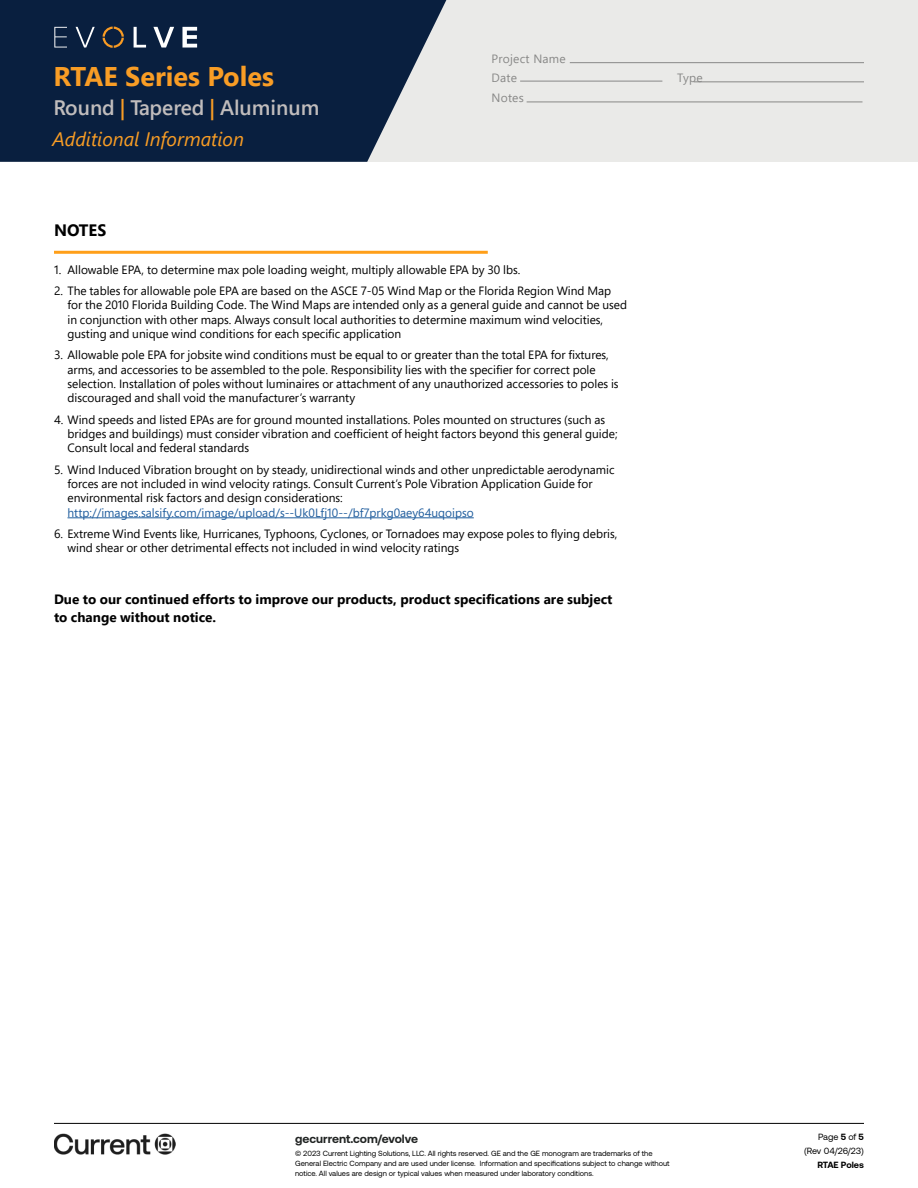
<style>
.page{position:relative;width:918px;height:1188px;background:#fff}
.page>*{position:absolute;margin:0;border:0;box-sizing:border-box;transform-origin:0 0}
.t1{font:700 27px "Segoe UI";color:#f99d25}
.t2{font:600 21px "Segoe Pro";color:#c0bcbc}
.t3{font:italic 19.5px "Segoe UI";color:#f99d25}
.t4{font:700 16.5px "Segoe Pro";color:#000}
.t5{font:700 13.5px/18px "Segoe Pro";color:#000}
.t6{font:12px/14.4px "Segoe Pro";color:#000}
.t7{font:12px "Segoe Pro";color:#215e9e}
.t8{font:12px/19.5px "Segoe UI";letter-spacing:.02em;color:#888887}
.t9{font:700 12px "Aeonik";color:#202322}
.t10{font:12px "Segoe UI";color:#909191}
.t11{font:9px/14.1px "Aeonik";color:#000;text-align:right}
.t12{font:700 9px "Aeonik";letter-spacing:-.005em;color:#000}
.t13{font:7.5px/9.8px "Aeonik";color:#000}
.s1{color:#f99d25}
.s2{font-weight:700}
</style>
<div class="page">
<hr style="left:54px;top:251px;width:434px;height:3px;background:#ff9f19">
<hr style="left:68px;top:517px;width:406px;height:1px;background:#215e9e">
<hr style="left:54px;top:1123px;width:810px;height:1px;background:#000">
<img style="left:54px;top:1133px;width:122px;height:22px">
<div style="left:0;top:0;width:918px;height:162px;background:#eaeae8"></div>
<hr style="left:570px;top:62px;width:294px;height:1px;background:#888887">
<hr style="left:520px;top:81px;width:142px;height:1px;background:#888887">
<hr style="left:694px;top:81px;width:170px;height:1px;background:#888887">
<hr style="left:527px;top:102px;width:335px;height:1px;background:#888887">
<svg style="left:0;top:0;width:446px;height:162px;background:#1d314e"></svg>
<svg style="left:54px;top:27px;width:13px;height:21px"></svg>
<svg style="left:76px;top:27px;width:19px;height:21px"></svg>
<svg style="left:134px;top:27px;width:12px;height:21px"></svg>
<svg style="left:153px;top:27px;width:21px;height:21px"></svg>
<svg style="left:182px;top:27px;width:15px;height:21px"></svg>
<svg style="left:103px;top:27px;width:21px;height:21px"></svg>
<h1 class="t1" style="left:53px;top:61px;width:222px">RTAE Series Poles</h1>
<h2 class="t2" style="left:53px;top:93px;width:267px">Round <span class="s1">|</span> Tapered <span class="s1">|</span> Aluminum</h2>
<h3 class="t3" style="left:52px;top:128px;width:193px">Additional Information</h3>
<p class="t8" style="left:492px;top:49px;width:76px">Project Name<br>Date</p>
<p class="t10" style="left:493px;top:84px;width:27px">Date</p>
<p class="t8" style="left:492px;top:88px;width:34px">Notes</p>
<h3 class="t4" style="left:54px;top:218px;width:54px">NOTES</h3>
<p class="t6" style="left:54px;top:262px;width:468px">1. Allowable EPA, to determine max pole loading weight, multiply allowable EPA by 30 lbs.</p>
<p class="t6" style="left:68px;top:283px;width:561px;text-indent:-14px">2. The tables for allowable pole EPA are based on the ASCE 7-05 Wind Map or the Florida Region Wind Map for the 2010 Florida Building Code. The Wind Maps are intended only as a general guide and cannot be used in conjunction with other maps. Always consult local authorities to determine maximum wind velocities, gusting and unique wind conditions for each specific application</p>
<p class="t6" style="left:68px;top:348px;width:553px;text-indent:-14px">3. Allowable pole EPA for jobsite wind conditions must be equal to or greater than the total EPA for fixtures, arms, and accessories to be assembled to the pole. Responsibility lies with the specifier for correct pole selection. Installation of poles without luminaires or attachment of any unauthorized accessories to poles is discouraged and shall void the manufacturer’s warranty</p>
<p class="t6" style="left:68px;top:412px;width:552px;text-indent:-14px">4. Wind speeds and listed EPAs are for ground mounted installations. Poles mounted on structures (such as bridges and buildings) must consider vibration and coefficient of height factors beyond this general guide;<br>Consult local and federal standards</p>
<p class="t6" style="left:68px;top:462px;width:549px;text-indent:-14px">5. Wind Induced Vibration brought on by steady, unidirectional winds and other unpredictable aerodynamic forces are not included in wind velocity ratings. Consult Current’s Pole Vibration Application Guide for environmental risk factors and design considerations:</p>
<p class="t7" style="left:68px;top:504px;width:408px">http://images.salsify.com/image/upload/s--Uk0Lfj10--/bf7prkg0aey64uqoipso</p>
<p class="t6" style="left:68px;top:526px;width:551px;text-indent:-14px">6. Extreme Wind Events like, Hurricanes, Typhoons, Cyclones, or Tornadoes may expose poles to flying debris, wind shear or other detrimental effects not included in wind velocity ratings</p>
<p class="t5" style="left:54px;top:590px;width:560px">Due to our continued efforts to improve our products, product specifications are subject to change without notice.</p>
<p class="t8" style="left:677px;top:68px;width:27px">Type</p>
<p class="t9" style="left:295px;top:1132px;width:124px">gecurrent.com/evolve</p>
<p class="t13" style="left:295px;top:1149px;width:376px">© 2023 Current Lighting Solutions, LLC. All rights reserved. GE and the GE monogram are trademarks of the<br>General Electric Company and are used under license. Information and specifications subject to change without notice. All values are design or typical values when measured under laboratory conditions.</p>
<p class="t11" style="left:804px;top:1130px;width:61px">Page <span class="s2">5</span> of <span class="s2">5 </span>(Rev 04/26/23)</p>
<p class="t12" style="left:817px;top:1160px;width:48px">RTAE Poles</p>
</div>
